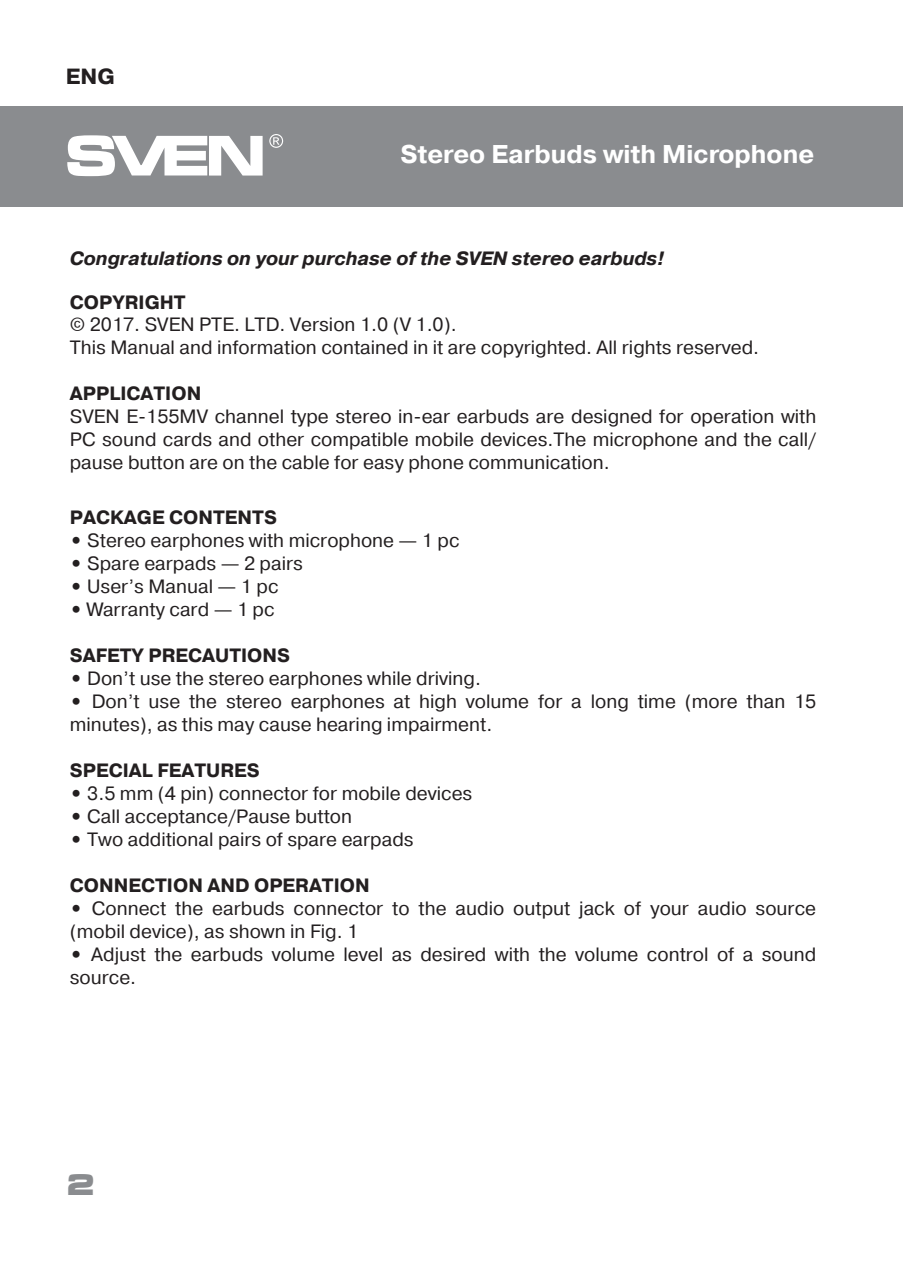
<style>
.page{position:relative;width:903px;height:1276px;background:#fff}
.page>*{position:absolute;margin:0;border:0;box-sizing:border-box;transform-origin:0 0}
.t1{font:700 29.1px "Micra";color:#8a8c8f}
.t2{font:700 25.5px "Pragmatica";color:#fff}
.t3{font:700 21.9px "Pragmatica";color:#231f20}
.t4{font:19.2px/23.1px "Pragmatica";color:#231f20}
.t5{font:700 19.2px "Pragmatica";color:#231f20}
.t6{font:italic 700 19.2px "Pragmatica";color:#231f20}
.s1{font-weight:700}
</style>
<div class="page">
<div style="left:0;top:106px;width:903px;height:101px;background:#8a8c8f"></div>
<svg style="left:67px;top:135px;width:196px;height:41px"></svg>
<svg style="left:269px;top:134px;width:14px;height:14px"></svg>
<p class="t3" style="left:66px;top:62px;width:51px">ENG</p>
<h2 class="t2" style="left:400px;top:138px;width:415px">Stereo Earbuds with Microphone</h2>
<p class="t6" style="left:70px;top:246px;width:596px">Congratulations on your purchase of the SVEN stereo earbuds!</p>
<p class="t5" style="left:70px;top:290px;width:117px">COPYRIGHT</p>
<p class="t4" style="left:70px;top:313px;width:691px">© 2017. SVEN PTE. LTD. Version 1.0 (V 1.0).<br>This Manual and information contained in it are copyrighted. All rights reserved.</p>
<p class="t5" style="left:70px;top:381px;width:133px">APPLICATION</p>
<p class="t4" style="left:70px;top:405px;width:748px;text-align:justify">SVEN E-155MV сhannel type stereo in-ear earbuds are designed for operation with PC sound cards and other compatible mobile devices.The microphone and the call/ pause button are on the cable for easy phone communication.</p>
<p class="t5" style="left:70px;top:505px;width:209px">PACKAGE CONTENTS</p>
<p class="t4" style="left:70px;top:529px;width:391px"><span class="s1">•</span> Stereo earphones with microphone — 1 pc</p>
<p class="t4" style="left:70px;top:552px;width:234px"><span class="s1">•</span> Spare earpads — 2 pairs</p>
<p class="t4" style="left:70px;top:575px;width:210px"><span class="s1">•</span> User’s Manual — 1 pc</p>
<p class="t4" style="left:70px;top:598px;width:206px"><span class="s1">•</span> Warranty card — 1 pc</p>
<p class="t5" style="left:70px;top:643px;width:222px">SAFETY PRECAUTIONS</p>
<p class="t4" style="left:70px;top:667px;width:413px"><span class="s1">•</span> Don’t use the stereo earphones while driving.</p>
<p class="t4" style="left:70px;top:690px;width:748px"><span class="s1">•</span> Don’t use the stereo earphones at high volume for a long time (more than 15 minutes), as this may cause hearing impairment.</p>
<p class="t5" style="left:70px;top:758px;width:191px">SPECIAL FEATURES</p>
<p class="t4" style="left:70px;top:782px;width:404px"><span class="s1">•</span> 3.5 mm (4 pin) connector for mobile devices</p>
<p class="t4" style="left:70px;top:805px;width:284px"><span class="s1">•</span> Call acceptance/Pause button</p>
<p class="t4" style="left:70px;top:828px;width:345px"><span class="s1">•</span> Two additional pairs of spare earpads</p>
<p class="t5" style="left:70px;top:873px;width:301px">CONNECTION AND OPERATION</p>
<p class="t4" style="left:70px;top:897px;width:748px"><span class="s1">•</span> Connect the earbuds connector to the audio output jack of your audio source (mobil device), as shown in Fig. 1</p>
<p class="t4" style="left:70px;top:943px;width:748px"><span class="s1">•</span> Adjust the earbuds volume level as desired with the volume control of a sound source.</p>
<h1 class="t1" style="left:66px;top:1169px;width:32px">2</h1>
</div>
